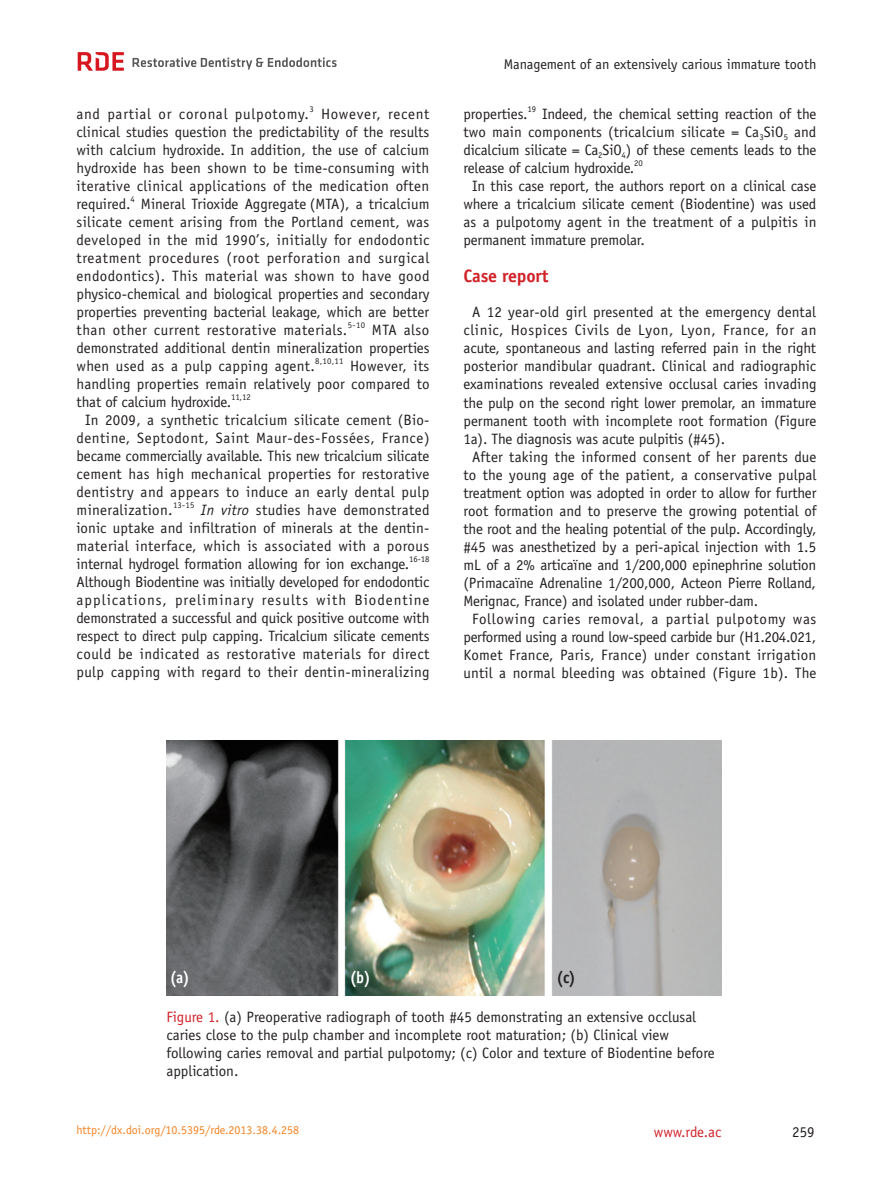
<style>
.page{position:relative;width:893px;height:1191px;background:#fff}
.page>*{position:absolute;margin:0;border:0;box-sizing:border-box;transform-origin:0 0}
.t1{font:700 18px "Officina Sans Std";letter-spacing:-.01em;color:#d1232a}
.t2{font:700 16.5px "Officina Sans Std";color:#fff;scale:.9 1}
.t3{font:700 16.5px "Officina Sans Std";color:#231f20;scale:.9 1}
.t4{font:15px/18px "Officina Sans Std";color:#231f20;text-align:justify}
.t5{font:15px "Officina Sans Std";letter-spacing:-.02em;color:#231f20}
.t6{font:15px "Officina Sans Std";letter-spacing:.02em;color:#231f20}
.t7{font:15px "Officina Sans Std";letter-spacing:.04em;color:#231f20}
.t8{font:15px "Officina Sans Std";letter-spacing:.045em;color:#231f20}
.t9{font:15px "Officina Sans Std";letter-spacing:.05em;color:#231f20}
.t10{font:15px "Officina Sans Std";color:#d1232a}
.t11{font:14.25px "Officina Sans Std";color:#231f20}
.t12{font:12px "Officina Sans Std";color:#f58220}
.t13{font:8.7px "Officina Sans Std";letter-spacing:-.005em;color:#231f20}
.s1{font-style:italic}
.s2{color:#d1232a}
</style>
<div class="page">
<svg style="left:133px;top:57px;width:204px;height:13px"></svg>
<svg style="left:78px;top:52px;width:46px;height:19px"></svg>
<img style="left:167px;top:740px;width:554px;height:255px">
<p class="t9" style="left:77px;top:105px;width:234px">and partial or coronal pulpotomy.</p>
<p class="t13" style="left:310px;top:104px;width:6px">3</p>
<p class="t4" style="left:77px;top:105px;width:354px;text-indent:245px">However, recent clinical studies question the predictability of the results with calcium hydroxide. In addition, the use of calcium hydroxide has been shown to be time-consuming with iterative clinical applications of the medication often required.</p>
<p class="t13" style="left:131px;top:194px;width:6px">4</p>
<p class="t4" style="left:77px;top:195px;width:355px;text-indent:64px">Mineral Trioxide Aggregate (MTA), a tricalcium silicate cement arising from the Portland cement, was developed in the mid 1990’s, initially for endodontic treatment procedures (root perforation and surgical endodontics). This material was shown to have good physico-chemical and biological properties and secondary properties preventing bacterial leakage, which are better than other current restorative materials.</p>
<p class="t13" style="left:348px;top:320px;width:19px">5-10</p>
<p class="t4" style="left:77px;top:321px;width:355px;text-indent:295px">MTA also demonstrated additional dentin mineralization properties when used as a pulp capping agent.</p>
<p class="t13" style="left:315px;top:356px;width:30px">8,10,11</p>
<p class="t4" style="left:77px;top:357px;width:355px;text-indent:273px">However, its handling properties remain relatively poor compared to that of calcium hydroxide.</p>
<p class="t13" style="left:231px;top:392px;width:21px">11,12</p>
<p class="t4" style="left:77px;top:411px;width:355px;text-indent:9px">In 2009, a synthetic tricalcium silicate cement (Bio&shy;dentine, Septodont, Saint Maur-des-Fossées, France) became commercially available. This new tricalcium silicate cement has high mechanical properties for restorative dentistry and appears to induce an early dental pulp mineralization.</p>
<p class="t13" style="left:173px;top:500px;width:23px">13-15</p>
<p class="t4" style="left:77px;top:501px;width:354px;text-indent:124px"><span class="s1">In vitro</span> studies have demonstrated ionic uptake and infiltration of minerals at the dentin&shy;material interface, which is associated with a porous internal hydrogel formation allowing for ion exchange.</p>
<p class="t13" style="left:409px;top:554px;width:22px">16-18</p>
<p class="t4" style="left:77px;top:573px;width:355px">Although Biodentine was initially developed for endodontic applications, preliminary results with Biodentine demonstrated a successful and quick positive outcome with respect to direct pulp capping. Tricalcium silicate cements could be indicated as restorative materials for direct pulp capping with regard to their dentin-mineralizing</p>
<p class="t11" style="left:504px;top:55px;width:314px">Management of an extensively carious immature tooth</p>
<p class="t4" style="left:463px;top:105px;width:66px">properties.</p>
<p class="t13" style="left:527px;top:104px;width:10px">19</p>
<p class="t4" style="left:463px;top:105px;width:354px;text-indent:79px">Indeed, the chemical setting reaction of the two main components (tricalcium silicate = Ca<sub>3</sub>SiO<sub>5</sub> and dicalcium silicate = Ca<sub>2</sub>SiO<sub>4</sub>) of these cements leads to the release of calcium hydroxide.</p>
<p class="t13" style="left:634px;top:158px;width:10px">20</p>
<p class="t4" style="left:463px;top:177px;width:354px;text-indent:9px">In this case report, the authors report on a clinical case where a tricalcium silicate cement (Biodentine) was used as a pulpotomy agent in the treatment of a pulpitis in permanent immature premolar.</p>
<p class="t1" style="left:463px;top:264px;width:86px">Case report</p>
<p class="t4" style="left:472px;top:303px;width:346px">A 12 year-old girl presented at the emergency dental</p>
<p class="t7" style="left:463px;top:322px;width:354px">clinic, Hospices Civils de Lyon, Lyon, France, for an</p>
<p class="t4" style="left:463px;top:339px;width:354px">acute, spontaneous and lasting referred pain in the right</p>
<p class="t4" style="left:463px;top:357px;width:354px">posterior mandibular quadrant. Clinical and radiographic</p>
<p class="t4" style="left:463px;top:375px;width:354px">examinations revealed extensive occlusal caries invading</p>
<p class="t4" style="left:463px;top:393px;width:354px">the pulp on the second right lower premolar, an immature</p>
<p class="t4" style="left:463px;top:411px;width:354px">permanent tooth with incomplete root formation (Figure</p>
<p class="t4" style="left:463px;top:429px;width:263px">1a). The diagnosis was acute pulpitis (#45).</p>
<p class="t4" style="left:472px;top:447px;width:346px">After taking the informed consent of her parents due</p>
<p class="t4" style="left:463px;top:465px;width:354px">to the young age of the patient, a conservative pulpal</p>
<p class="t4" style="left:463px;top:483px;width:354px">treatment option was adopted in order to allow for further</p>
<p class="t4" style="left:463px;top:501px;width:355px">root formation and to preserve the growing potential of</p>
<p class="t4" style="left:463px;top:519px;width:354px">the root and the healing potential of the pulp. Accordingly,</p>
<p class="t4" style="left:463px;top:537px;width:354px">#45 was anesthetized by a peri-apical injection with 1.5</p>
<p class="t4" style="left:463px;top:555px;width:354px">mL of a 2% articaïne and 1/200,000 epinephrine solution</p>
<p class="t4" style="left:463px;top:573px;width:354px">(Primacaïne Adrenaline 1/200,000, Acteon Pierre Rolland,</p>
<p class="t4" style="left:463px;top:591px;width:296px">Merignac, France) and isolated under rubber-dam.</p>
<p class="t8" style="left:472px;top:610px;width:346px">Following caries removal, a partial pulpotomy was</p>
<p class="t5" style="left:463px;top:628px;width:354px">performed using a round low-speed carbide bur (H1.204.021,</p>
<p class="t6" style="left:463px;top:646px;width:354px">Komet France, Paris, France) under constant irrigation</p>
<p class="t4" style="left:463px;top:663px;width:354px">until a normal bleeding was obtained (Figure 1b). The</p>
<p class="t2" style="left:170px;top:967px;width:24px">(a)</p>
<p class="t2" style="left:350px;top:967px;width:25px">(b)</p>
<p class="t3" style="left:556px;top:967px;width:23px">(c)</p>
<p class="t4" style="left:167px;top:1007px;width:550px;text-align:left"><span class="s2">Figure 1.</span> (a) Preoperative radiograph of tooth #45 demonstrating an extensive occlusal caries close to the pulp chamber and incomplete root maturation; (b) Clinical view following caries removal and partial pulpotomy; (c) Color and texture of Biodentine before application.</p>
<p class="t12" style="left:77px;top:1122px;width:224px">http://dx.doi.org/10.5395/rde.2013.38.4.258</p>
<p class="t10" style="left:654px;top:1122px;width:69px">www.rde.ac</p>
<p class="t4" style="left:792px;top:1122px;width:24px">259</p>
</div>
